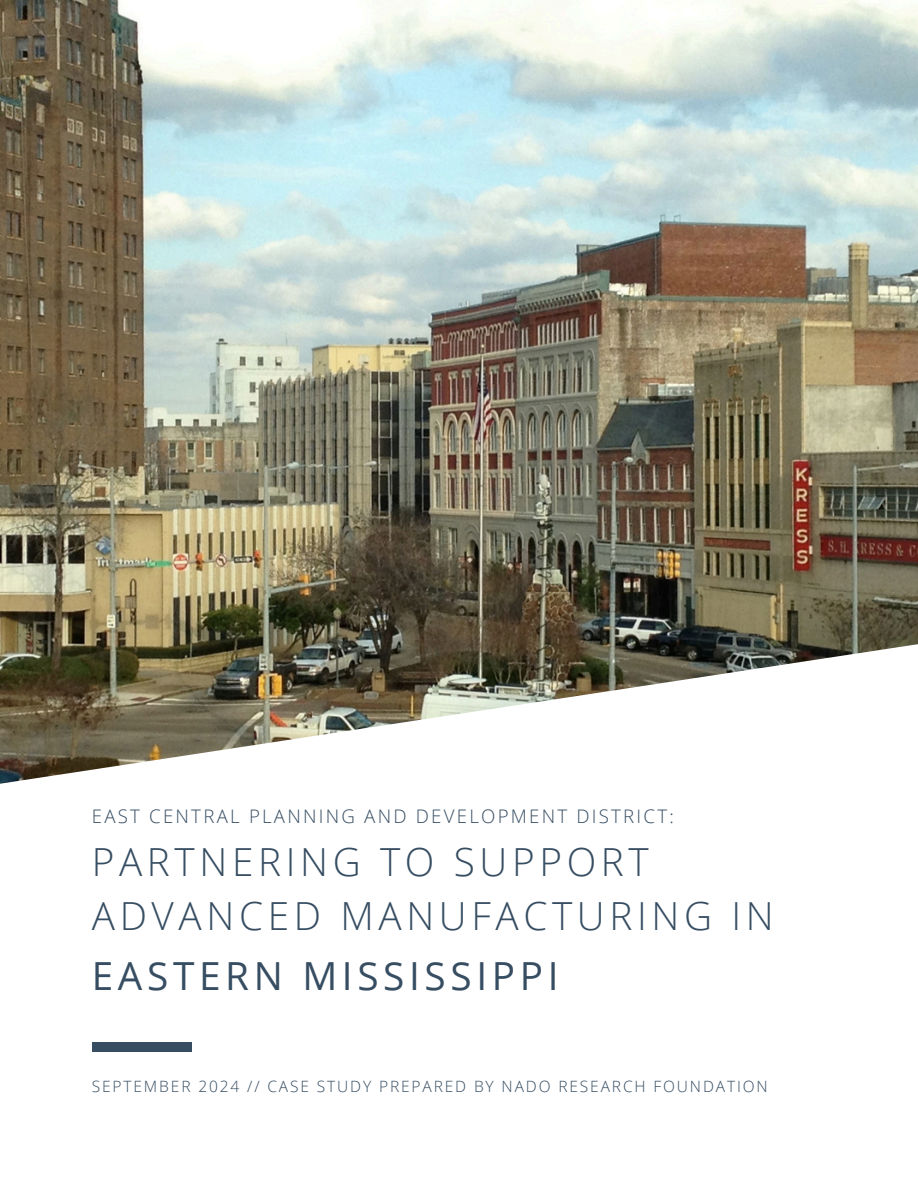
<style>
.page{position:relative;width:918px;height:1188px;background:#fff}
.page>*{position:absolute;margin:0;border:0;box-sizing:border-box;transform-origin:0 0}
.t1{font:300 38.7px/54px "Open Sans";letter-spacing:.12em;color:#364d62}
.t2{font:38.7px "Open Sans";letter-spacing:.12em;color:#364d62}
.t3{font:300 18.6px "Open Sans";letter-spacing:.12em;color:#364d62}
.t4{font:300 15.6px "Open Sans";letter-spacing:.12em;color:#364d62}
</style>
<div class="page">
<img style="left:0;top:0;width:918px;height:784px">
<div style="left:92px;top:1043px;width:99px;height:9px;background:#364d62"></div>
<h2 class="t3" style="left:92px;top:804px;width:583px">EAST CENTRAL PLANNING AND DEVELOPMENT DISTRICT:</h2>
<h1 class="t1" style="left:92px;top:834px;width:683px">PARTNERING TO SUPPORT<br>ADVANCED MANUFACTURING IN</h1>
<h1 class="t2" style="left:92px;top:949px;width:468px">EASTERN MISSISSIPPI</h1>
<p class="t4" style="left:92px;top:1076px;width:678px">SEPTEMBER 2024 // CASE STUDY PREPARED BY NADO RESEARCH FOUNDATION</p>
</div>
